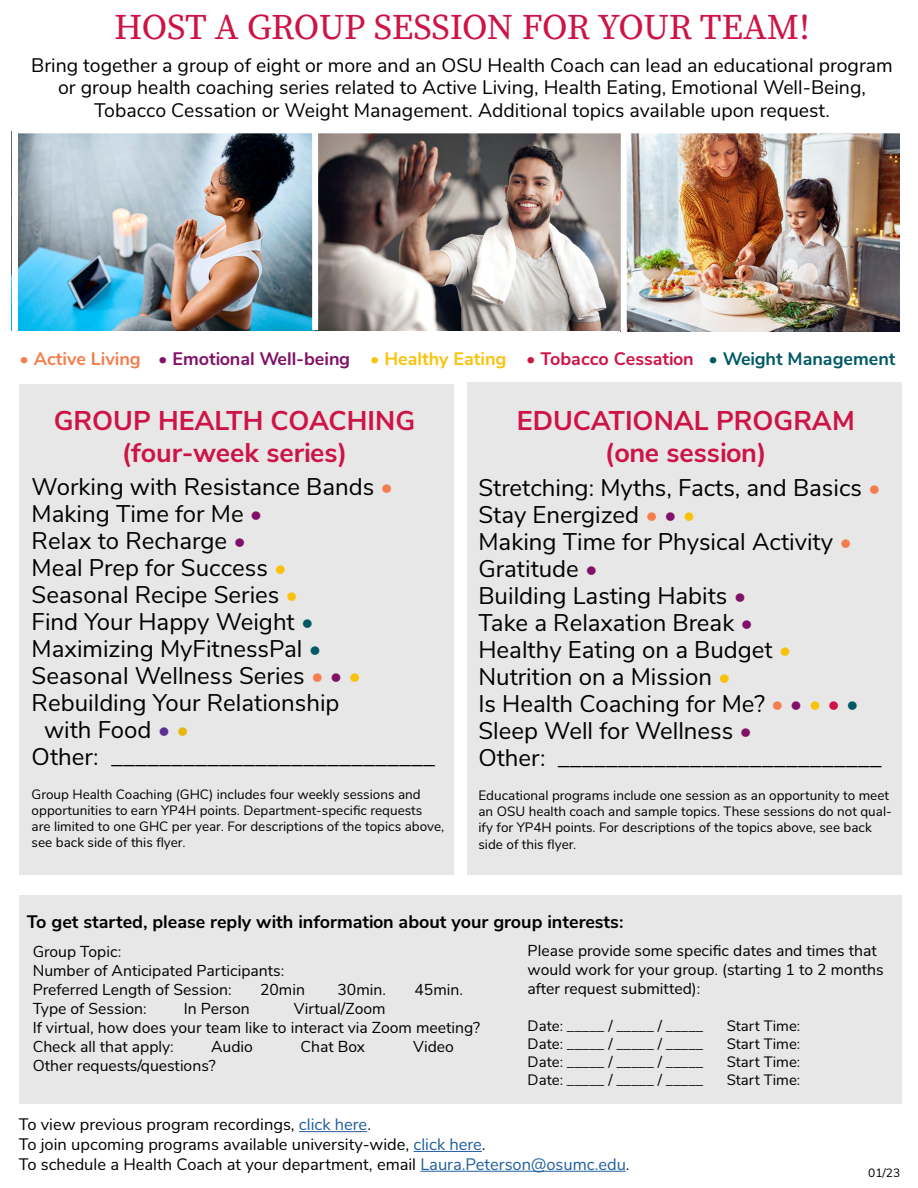
<style>
.page{position:relative;width:918px;height:1188px;background:#fff}
.page>*{position:absolute;margin:0;border:0;box-sizing:border-box;transform-origin:0 0}
.t1{font:36px "Buckeye Serif";letter-spacing:-.01em;color:#cd1446}
.t2{font:700 27px/32.4px "Buckeye Sans";color:#cd1446;text-align:center}
.t3{font:24px/27px "Buckeye Sans";color:#000}
.t4{font:19.5px/22.5px "Buckeye Sans";color:#000;text-align:center}
.t5{font:700 18px "Buckeye Sans";color:#811167}
.t6{font:700 18px "Buckeye Sans";color:#000}
.t7{font:16.5px/19.8px "Buckeye Sans";color:#000}
.t8{font:15.75px/18.9px "Buckeye Sans";color:#000}
.t9{font:15px "Buckeye Sans";color:#000}
.t10{font:13.5px/16.2px "Buckeye Sans";color:#000}
.t11{font:12px "Buckeye Sans";color:#000}
.s1{color:#f47d4d}
.s2{color:#f9c20a}
.s3{color:#cd1446}
.s4{color:#005a65}
.s5{color:#811167}
.s6{color:#5c2f92}
.s7{color:#e6b711}
.s8{color:#215e9e}
</style>
<div class="page">
<div style="left:467px;top:383px;width:435px;height:492px;background:#e8e7e7"></div>
<div style="left:20px;top:384px;width:434px;height:491px;background:#e8e7e7"></div>
<hr style="left:299px;top:1131px;width:68px;height:1px;background:#215e9e">
<hr style="left:414px;top:1151px;width:68px;height:1px;background:#215e9e">
<hr style="left:420px;top:1171px;width:206px;height:1px;background:#215e9e">
<div style="left:20px;top:895px;width:882px;height:209px;background:#e8e7e7"></div>
<img style="left:627px;top:134px;width:272px;height:198px">
<img style="left:19px;top:134px;width:293px;height:196px">
<img style="left:318px;top:134px;width:303px;height:196px">
<h1 class="t1" style="left:114px;top:3px;width:697px">HOST A GROUP SESSION FOR YOUR TEAM!</h1>
<p class="t4" style="left:31px;top:52px;width:863px">Bring together a group of eight or more and an OSU Health Coach can lead an educational program or group health coaching series related to Active Living, Health Eating, Emotional Well-Being,<br>Tobacco Cessation or Weight Management. Additional topics available upon request.</p>
<p class="t5" style="left:19px;top:346px;width:878px"><span class="s1">• Active Living</span> • Emotional Well-being <span class="s2">• Healthy Eating</span> <span class="s3">• Tobacco Cessation</span> <span class="s4">• Weight Management</span></p>
<p class="t2" style="left:54px;top:402px;width:363px">GROUP HEALTH COACHING (four-week series)</p>
<p class="t3" style="left:32px;top:471px;width:363px">Working with Resistance Bands <span class="s1">•</span></p>
<p class="t3" style="left:32px;top:498px;width:232px">Making Time for Me <span class="s5">•</span></p>
<p class="t3" style="left:32px;top:525px;width:216px">Relax to Recharge <span class="s5">•</span></p>
<p class="t3" style="left:32px;top:552px;width:257px">Meal Prep for Success <span class="s2">•</span></p>
<p class="t3" style="left:32px;top:579px;width:268px">Seasonal Recipe Series <span class="s2">•</span></p>
<p class="t3" style="left:32px;top:606px;width:283px">Find Your Happy Weight <span class="s4">•</span></p>
<p class="t3" style="left:32px;top:633px;width:291px">Maximizing MyFitnessPal <span class="s4">•</span></p>
<p class="t3" style="left:32px;top:660px;width:331px">Seasonal Wellness Series <span class="s1">•</span> <span class="s5">•</span> <span class="s2">•</span></p>
<p class="t3" style="left:32px;top:687px;width:309px">Rebuilding Your Relationship</p>
<p class="t3" style="left:44px;top:714px;width:147px">with Food <span class="s6">•</span> <span class="s7">•</span></p>
<p class="t3" style="left:32px;top:741px;width:405px">Other: ___________________________</p>
<p class="t10" style="left:32px;top:785px;width:414px">Group Health Coaching (GHC) includes four weekly sessions and opportunities to earn YP4H points. Department-specific requests are limited to one GHC per year. For descriptions of the topics above, see back side of this flyer.</p>
<p class="t2" style="left:517px;top:403px;width:339px">EDUCATIONAL PROGRAM (one session)</p>
<p class="t3" style="left:478px;top:472px;width:405px">Stretching: Myths, Facts, and Basics <span class="s1">•<br></span>Stay Energized <span class="s1">•</span> <span class="s5">•</span> <span class="s2">•<br></span>Making Time for Physical Activity <span class="s1">•<br></span>Gratitude <span class="s5">•<br></span>Building Lasting Habits <span class="s5">•<br></span>Take a Relaxation Break <span class="s5">•<br></span>Healthy Eating on a Budget <span class="s2">•<br></span>Nutrition on a Mission <span class="s2">•<br></span>Is Health Coaching for Me? <span class="s1">•</span> <span class="s5">•</span> <span class="s2">•</span> <span class="s3">•</span> <span class="s4">•<br></span>Sleep Well for Wellness <span class="s5">•<br></span>Other: ___________________________</p>
<p class="t10" style="left:478px;top:786px;width:415px">Educational programs include one session as an opportunity to meet an OSU health coach and sample topics. These sessions do not qual&shy;ify for YP4H points. For descriptions of the topics above, see back side of this flyer.</p>
<p class="t6" style="left:27px;top:908px;width:598px">To get started, please reply with information about your group interests:</p>
<p class="t8" style="left:33px;top:941px;width:253px">Group Topic:<br>Number of Anticipated Participants:<br>Preferred Length of Session:</p>
<p class="t8" style="left:528px;top:940px;width:358px">Please provide some specific dates and times that would work for your group. (starting 1 to 2 months after request submitted):</p>
<p class="t9" style="left:528px;top:1014px;width:177px">Date: _____ / _____ / _____</p>
<p class="t9" style="left:727px;top:1014px;width:75px">Start Time:</p>
<p class="t9" style="left:528px;top:1032px;width:177px">Date: _____ / _____ / _____</p>
<p class="t9" style="left:727px;top:1032px;width:75px">Start Time:</p>
<p class="t9" style="left:528px;top:1050px;width:177px">Date: _____ / _____ / _____</p>
<p class="t9" style="left:727px;top:1050px;width:75px">Start Time:</p>
<p class="t9" style="left:528px;top:1068px;width:177px">Date: _____ / _____ / _____</p>
<p class="t9" style="left:727px;top:1068px;width:75px">Start Time:</p>
<p class="t8" style="left:260px;top:979px;width:46px">20min</p>
<p class="t8" style="left:338px;top:979px;width:50px">30min.</p>
<p class="t8" style="left:414px;top:979px;width:50px">45min.</p>
<p class="t8" style="left:33px;top:998px;width:449px;text-indent:261px">Virtual/Zoom<br>If virtual, how does your team like to interact via Zoom meeting?<br>Check all that apply:</p>
<p class="t8" style="left:33px;top:998px;width:115px">Type of Session:</p>
<p class="t8" style="left:184px;top:998px;width:67px">In Person</p>
<p class="t8" style="left:211px;top:1036px;width:43px">Audio</p>
<p class="t8" style="left:300px;top:1036px;width:66px">Chat Box</p>
<p class="t8" style="left:413px;top:1036px;width:42px">Video</p>
<p class="t8" style="left:33px;top:1055px;width:185px">Other requests/questions?</p>
<p class="t7" style="left:19px;top:1113px;width:612px">To view previous program recordings, <span class="s8">click here</span>.<br>To join upcoming programs available university-wide, <span class="s8">click here</span>.<br>To schedule a Health Coach at your department, email <span class="s8">Laura.Peterson@osumc.edu</span>.</p>
<p class="t11" style="left:868px;top:1164px;width:34px">01/23</p>
</div>
